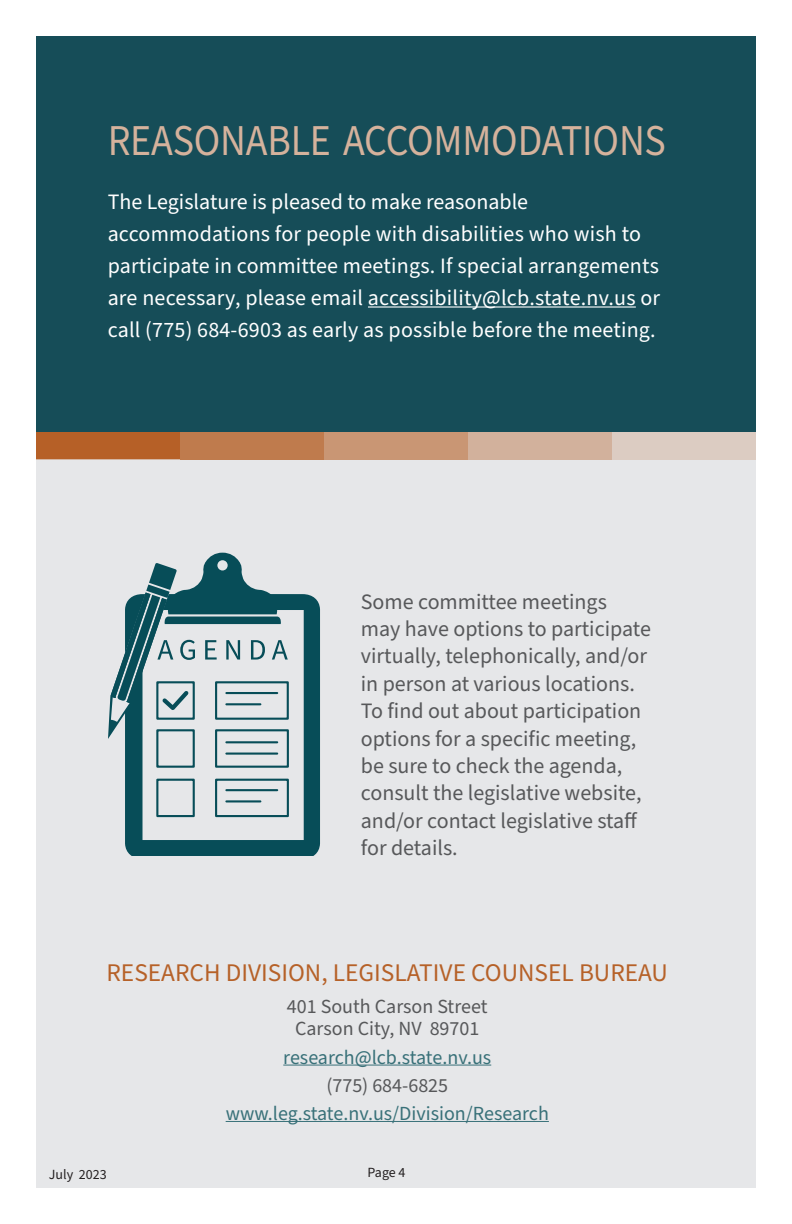
<style>
.page{position:relative;width:792px;height:1224px;background:#fff}
.page>*{position:absolute;margin:0;border:0;box-sizing:border-box;transform-origin:0 0}
.t1{font:44px "Source Sans Pro";letter-spacing:-.005em;color:#d5b29c;scale:.91 1}
.t2{font:25.4px "Source Sans Pro";color:#b66128}
.Body{font:22px/27.4px "Source Sans Pro";color:#57585a}
.Body_R{font:22px/32px "Source Sans Pro";letter-spacing:.01em;color:#fff}
.t3{font:20px/29px "Source Sans Pro";color:#397179;text-align:center}
.t4{font:20px "Source Sans Pro";color:#57585a}
.t5{font:14px "Source Sans Pro";color:#231f20}
.s1{color:#57585a}
</style>
<div class="page">
<div style="left:36px;top:448px;width:720px;height:740px;background:#e6e7e9"></div>
<div style="left:36px;top:36px;width:720px;height:396px;background:#164d58"></div>
<svg style="left:36px;top:432px;width:720px;height:27px;background:#c89674"></svg>
<hr style="left:283px;top:1065px;width:208px;height:1px;background:#397179">
<hr style="left:226px;top:1121px;width:323px;height:1px;background:#397179">
<hr style="left:368px;top:306px;width:268px;height:2px;background:#fff">
<svg style="left:125px;top:594px;width:195px;height:262px"></svg>
<svg style="left:108px;top:553px;width:180px;height:186px"></svg>
<h2 class="t1" style="left:108px;top:111px;width:615px">REASONABLE ACCOMMODATIONS</h2>
<p class="Body_R" style="left:108px;top:187px;width:554px">The Legislature is pleased to make reasonable accommodations for people with disabilities who wish to participate in committee meetings. If special arrangements are necessary, please email accessibility@lcb.state.nv.us or call (775) 684-6903 as early as possible before the meeting.</p>
<p class="Body" style="left:361px;top:588px;width:292px">Some committee meetings may have options to participate virtually, telephonically, and/or in person at various locations.<br>To find out about participation options for a specific meeting, be sure to check the agenda, consult the legislative website, and/or contact legislative staff for details.</p>
<h3 class="t2" style="left:107px;top:955px;width:563px">RESEARCH DIVISION, LEGISLATIVE COUNSEL BUREAU</h3>
<p class="t4" style="left:287px;top:993px;width:202px">401 South Carson Street</p>
<p class="t3" style="left:283px;top:1014px;width:209px"><span class="s1">Carson City, NV 89701 </span>research@lcb.state.nv.us</p>
<p class="t4" style="left:326px;top:1072px;width:123px">(775) 684-6825</p>
<p class="t3" style="left:226px;top:1099px;width:325px">www.leg.state.nv.us/Division/Research</p>
<p class="t5" style="left:49px;top:1165px;width:59px">July 2023</p>
<p class="t5" style="left:368px;top:1163px;width:39px">Page 4</p>
</div>
